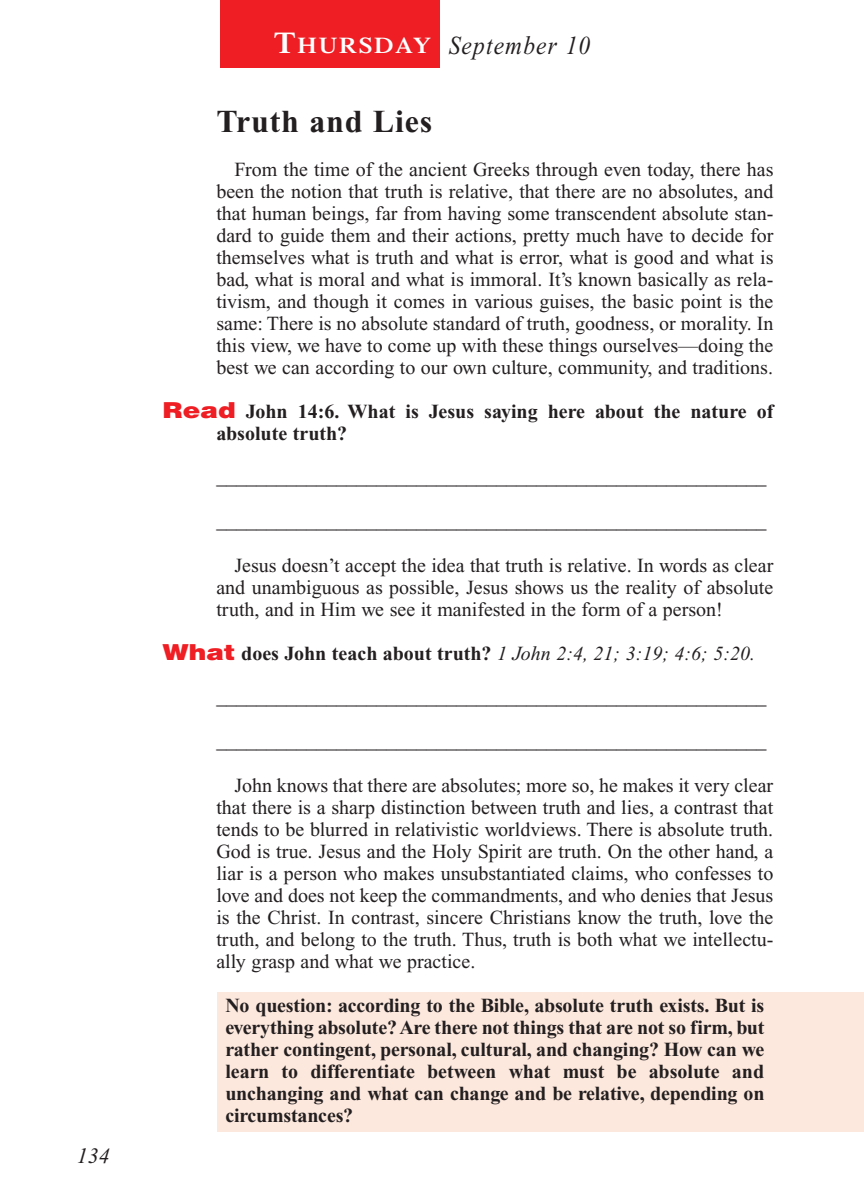
<style>
.page{position:relative;width:864px;height:1188px;background:#fff}
.page>*{position:absolute;margin:0;border:0;box-sizing:border-box;transform-origin:0 0}
.t1{font:700 32px "Times New Roman";letter-spacing:.025em;color:#231f20}
.t2{font:italic 26px "Times New Roman";letter-spacing:.05em;color:#231f20;scale:.9 1}
.t3{font:italic 22px "Times New Roman";color:#231f20}
.t4{font:20px/22px "Times New Roman";color:#231f20;text-align:justify}
.t5{font:700 20px/22px "Times New Roman";letter-spacing:-.01em;color:#231f20}
.t6{font:italic 20px "Times New Roman";color:#231f20}
.s1{font-family:"Times";font-weight:600;font-style:normal;font-size:30px;color:#fff}
.s2{font-family:"Times";font-weight:600;font-style:normal;font-size:22.4px;color:#fff}
.s3{font-family:"Helvetica";font-weight:900;font-size:22px;color:#ee1e24}
.s4{font-family:"Helvetica";font-weight:900;font-style:normal;font-size:22px;color:#ee1e24}
.s5{font-weight:700;font-style:normal}
</style>
<div class="page">
<div style="left:218px;top:992px;width:646px;height:140px;background:#fde8dd"></div>
<div style="left:220px;top:0;width:220px;height:68px;background:#ee1e24"></div>
<p class="t3" style="left:77px;top:1147px;width:34px">134</p>
<h2 class="t2" style="left:274px;top:36px;width:353px"><span class="s1">T</span><span class="s2">HURSDAY</span> September 10</h2>
<h1 class="t1" style="left:216px;top:111px;width:217px">Truth and Lies</h1>
<p class="t4" style="left:216px;top:160px;width:559px;text-indent:18px">From the time of the ancient Greeks through even today, there has been the notion that truth is relative, that there are no absolutes, and that human beings, far from having some transcendent absolute stan&shy;dard to guide them and their actions, pretty much have to decide for themselves what is truth and what is error, what is good and what is bad, what is moral and what is immoral. It’s known basically as rela&shy;tivism, and though it comes in various guises, the basic point is the same: There is no absolute standard of truth, goodness, or morality. In this view, we have to come up with these things ourselves—doing the best we can according to our own culture, community, and traditions.</p>
<p class="t5" style="left:216px;top:403px;width:558px;text-indent:-54px"><span class="s3">Read</span> John 14:6. What is Jesus saying here about the nature of absolute truth?</p>
<p class="t4" style="left:216px;top:468px;width:551px">_______________________________________________________</p>
<p class="t4" style="left:216px;top:512px;width:551px">_______________________________________________________</p>
<p class="t4" style="left:216px;top:556px;width:559px;text-indent:18px">Jesus doesn’t accept the idea that truth is relative. In words as clear and unambiguous as possible, Jesus shows us the reality of absolute truth, and in Him we see it manifested in the form of a person!</p>
<p class="t6" style="left:162px;top:646px;width:594px"><span class="s4">What</span> <span class="s5">does John teach about truth?</span> 1 John 2:4, 21; 3:19; 4:6; 5:20.</p>
<p class="t4" style="left:216px;top:688px;width:551px">_______________________________________________________</p>
<p class="t4" style="left:216px;top:732px;width:551px">_______________________________________________________</p>
<p class="t4" style="left:216px;top:776px;width:559px;text-indent:18px">John knows that there are absolutes; more so, he makes it very clear that there is a sharp distinction between truth and lies, a contrast that tends to be blurred in relativistic worldviews. There is absolute truth.<br>God is true. Jesus and the Holy Spirit are truth. On the other hand, a liar is a person who makes unsubstantiated claims, who confesses to love and does not keep the commandments, and who denies that Jesus is the Christ. In contrast, sincere Christians know the truth, love the truth, and belong to the truth. Thus, truth is both what we intellectu&shy;ally grasp and what we practice.</p>
<p class="t5" style="left:225px;top:997px;width:541px;text-align:justify">No question: according to the Bible, absolute truth exists. But is everything absolute? Are there not things that are not so firm, but rather contingent, personal, cultural, and changing? How can we learn to differentiate between what must be absolute and unchanging and what can change and be relative, depending on circumstances?</p>
</div>
